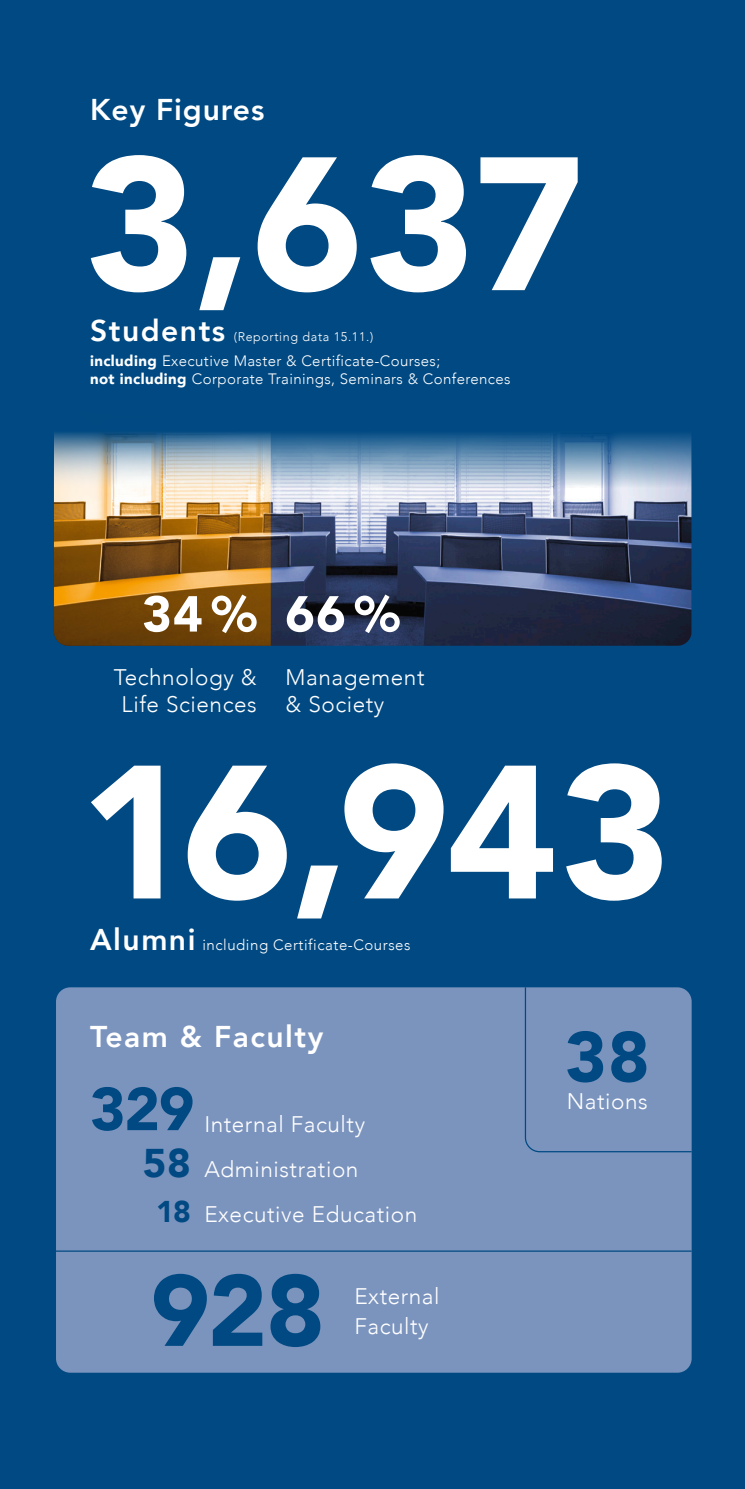
<style>
.page{position:relative;width:745px;height:1489px;background:#fff}
.page>*{position:absolute;margin:0;border:0;box-sizing:border-box;transform-origin:0 0}
.t1{font:900 187.5px "Avenir";letter-spacing:-.01em;color:#fff}
.t2{font:900 100px "Avenir";color:#004982}
.t3{font:900 70.5px "Avenir";color:#004982}
.t4{font:900 60px "Avenir";color:#004982}
.t5{font:900 50px "Avenir";color:#fff}
.Ü1_12pt{font:800 30px "Avenir";letter-spacing:.05em;color:#fff}
.Ü1_12pt-2{font:800 30px "Avenir";letter-spacing:.03em;color:#fff}
.t6{font:300 22.5px/27px "Avenir";letter-spacing:.025em;color:#fff}
.t7{font:300 15px "Avenir";letter-spacing:.025em;color:#fff}
.t8{font:300 12.5px "Avenir";letter-spacing:.05em;color:#fff}
.s1{font-weight:900}
.s2{font-weight:800;font-size:30px}
.s3{font-weight:900;font-size:40px;color:#004982}
.s4{font-weight:900;font-size:30px;color:#004982}
</style>
<div class="page">
<div style="left:0;top:0;width:744px;height:1488px;background:#004982"></div>
<div style="left:56px;top:987px;width:635px;height:385px;background:#7b94be;border-radius:14px"></div>
<hr style="left:55px;top:1250px;width:636px;height:1px;background:#004982">
<svg style="left:524px;top:987px;width:168px;height:165px"></svg>
<img style="left:270px;top:433px;width:421px;height:212px">
<img style="left:54px;top:432px;width:216px;height:213px">
<p class="Ü1_12pt-2" style="left:90px;top:86px;width:176px">Key Figures</p>
<p class="t1" style="left:85px;top:64px;width:501px">3,637</p>
<p class="Ü1_12pt" style="left:90px;top:307px;width:136px">Students</p>
<p class="t8" style="left:234px;top:330px;width:141px">(Reporting data 15.11.)</p>
<p class="t7" style="left:90px;top:352px;width:351px"><span class="s1">including</span> Executive Master &amp; Certificate-Courses;</p>
<p class="t7" style="left:90px;top:370px;width:422px"><span class="s1">not including</span> Corporate Trainings, Seminars &amp; Conferences</p>
<p class="t5" style="left:142px;top:571px;width:116px">34%</p>
<p class="t5" style="left:285px;top:571px;width:116px">66%</p>
<p class="t6" style="left:114px;top:664px;width:144px;text-align:center">Technology &amp;<br>Life Sciences</p>
<p class="t6" style="left:285px;top:664px;width:140px">Management &amp; Society</p>
<p class="t1" style="left:79px;top:672px;width:593px">16,943</p>
<p class="t7" style="left:90px;top:935px;width:322px"><span class="s2">Alumni</span> including Certificate-Courses</p>
<p class="Ü1_12pt" style="left:90px;top:1012px;width:234px">Team &amp; Faculty</p>
<p class="t4" style="left:90px;top:1057px;width:106px">329</p>
<p class="t6" style="left:204px;top:1111px;width:162px">Internal Faculty</p>
<p class="t6" style="left:143px;top:1156px;width:217px"><span class="s3">58</span> Administration</p>
<p class="t6" style="left:156px;top:1201px;width:262px"><span class="s4">18</span> Executive Education</p>
<p class="t2" style="left:150px;top:1225px;width:176px">928</p>
<p class="t6" style="left:354px;top:1282px;width:87px">External</p>
<p class="t6" style="left:354px;top:1312px;width:76px">Faculty</p>
<p class="t3" style="left:564px;top:996px;width:86px">38</p>
<p class="t6" style="left:566px;top:1087px;width:82px">Nations</p>
</div>
